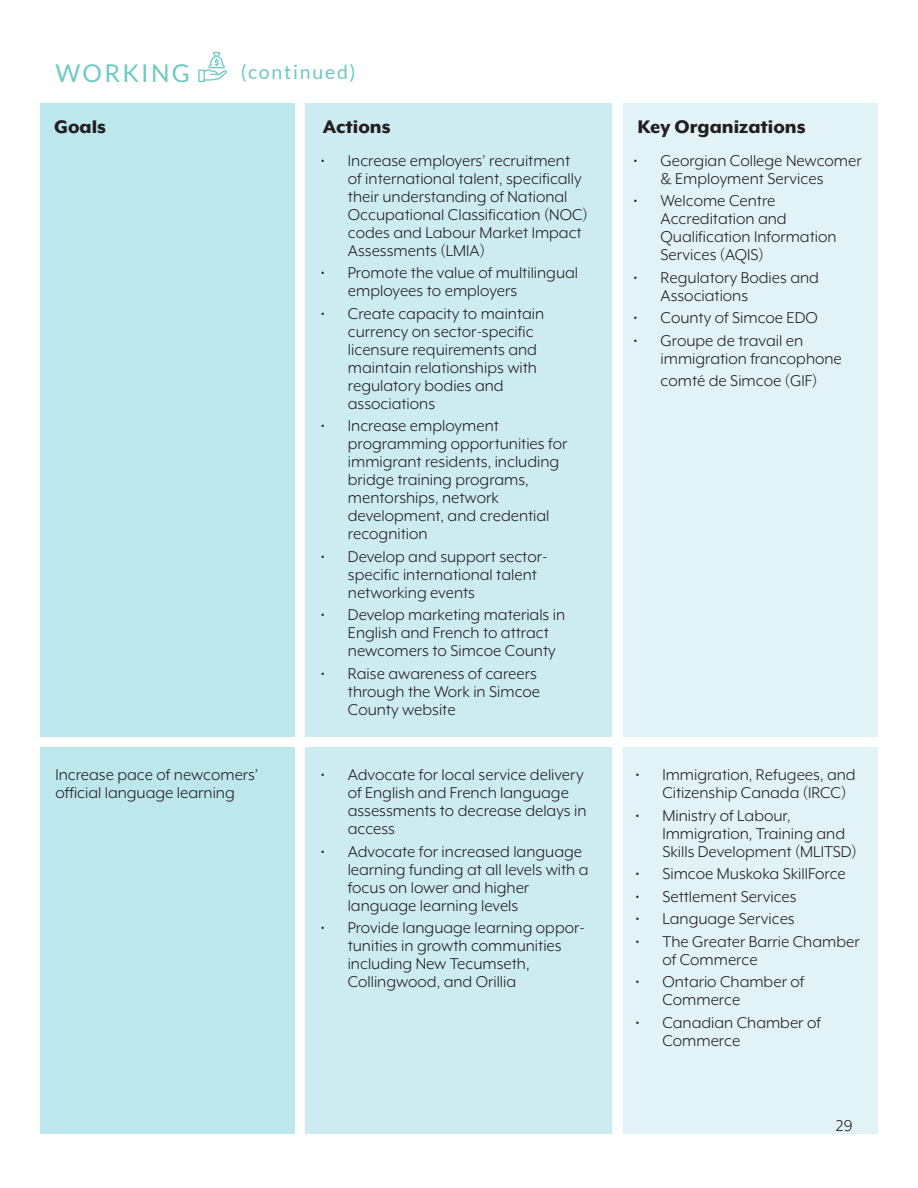
<style>
.page{position:relative;width:918px;height:1188px;background:#fff}
.page>*{position:absolute;margin:0;border:0;box-sizing:border-box;transform-origin:0 0}
.t1{font:24.45px "Lato";letter-spacing:.09em;color:#6dc9c4}
.t2{font:800 21px "Mr Eaves XL Mod OT";color:#231f20}
.t3{font:19.5px "Lato";letter-spacing:.09em;color:#6dc9c4}
.t4{font:18px/18px "Mr Eaves XL Mod OT";color:#231f20}
</style>
<div class="page">
<div style="left:41px;top:747px;width:254px;height:387px;background:#bce7ed"></div>
<div style="left:306px;top:747px;width:306px;height:387px;background:#cdecf2"></div>
<div style="left:623px;top:747px;width:254px;height:387px;background:#e1f3f7"></div>
<div style="left:41px;top:103px;width:254px;height:633px;background:#bce7ed"></div>
<div style="left:306px;top:103px;width:306px;height:633px;background:#cdecf2"></div>
<div style="left:623px;top:103px;width:254px;height:633px;background:#e1f3f7"></div>
<svg style="left:198px;top:52px;width:29px;height:30px"></svg>
<p class="t1" style="left:55px;top:60px;width:136px">WORKING</p>
<p class="t3" style="left:241px;top:61px;width:116px">(continued)</p>
<p class="t2" style="left:54px;top:117px;width:53px">Goals</p>
<p class="t2" style="left:323px;top:117px;width:69px">Actions</p>
<p class="t2" style="left:638px;top:117px;width:170px">Key Organizations</p>
<p class="t4" style="left:348px;top:151px;width:241px;text-indent:-27px">• Increase employers’ recruitment of international talent, specifically their understanding of National<br>Occupational Classification (NOC) codes and Labour Market Impact<br>Assessments (LMIA)</p>
<p class="t4" style="left:348px;top:264px;width:232px;text-indent:-27px">• Promote the value of multilingual employees to employers</p>
<p class="t4" style="left:321px;top:304px;width:225px">• Create capacity to maintain</p>
<p class="t4" style="left:348px;top:322px;width:187px">currency on sector-specific</p>
<p class="t4" style="left:348px;top:340px;width:191px">licensure requirements and</p>
<p class="t4" style="left:348px;top:358px;width:191px">maintain relationships with</p>
<p class="t4" style="left:348px;top:376px;width:157px">regulatory bodies and</p>
<p class="t4" style="left:348px;top:394px;width:89px">associations</p>
<p class="t4" style="left:321px;top:417px;width:180px">• Increase employment</p>
<p class="t4" style="left:348px;top:435px;width:221px">programming opportunities for</p>
<p class="t4" style="left:348px;top:453px;width:213px">immigrant residents, including bridge training programs,</p>
<p class="t4" style="left:348px;top:489px;width:152px">mentorships, network</p>
<p class="t4" style="left:348px;top:507px;width:203px">development, and credential</p>
<p class="t4" style="left:348px;top:525px;width:81px">recognition</p>
<p class="t4" style="left:321px;top:547px;width:228px">• Develop and support sector-</p>
<p class="t4" style="left:348px;top:565px;width:191px">specific international talent</p>
<p class="t4" style="left:348px;top:583px;width:129px">networking events</p>
<p class="t4" style="left:321px;top:606px;width:246px;text-align:center">• Develop marketing materials in<br>English and French to attract</p>
<p class="t4" style="left:348px;top:642px;width:209px">newcomers to Simcoe County</p>
<p class="t4" style="left:321px;top:664px;width:221px;text-align:right">• Raise awareness of careers through the Work in Simcoe</p>
<p class="t4" style="left:348px;top:700px;width:109px">County website</p>
<p class="t4" style="left:55px;top:766px;width:205px">Increase pace of newcomers’ official language learning</p>
<p class="t4" style="left:348px;top:766px;width:240px;text-indent:-27px">• Advocate for local service delivery of English and French language assessments to decrease delays in access</p>
<p class="t4" style="left:348px;top:843px;width:242px;text-indent:-27px">• Advocate for increased language learning funding at all levels with a focus on lower and higher</p>
<p class="t4" style="left:348px;top:897px;width:172px">language learning levels</p>
<p class="t4" style="left:348px;top:919px;width:238px;text-indent:-27px">• Provide language learning oppor&shy;tunities in growth communities including New Tecumseth,</p>
<p class="t4" style="left:348px;top:973px;width:170px">Collingwood, and Orillia</p>
<p class="t4" style="left:661px;top:151px;width:203px;text-indent:-27px">• Georgian College Newcomer &amp; Employment Services</p>
<p class="t4" style="left:634px;top:192px;width:143px">• Welcome Centre</p>
<p class="t4" style="left:661px;top:210px;width:128px">Accreditation and</p>
<p class="t4" style="left:661px;top:228px;width:178px">Qualification Information<br>Services (AQIS)</p>
<p class="t4" style="left:634px;top:268px;width:187px">• Regulatory Bodies and</p>
<p class="t4" style="left:661px;top:286px;width:89px">Associations</p>
<p class="t4" style="left:634px;top:309px;width:186px">• County of Simcoe EDO</p>
<p class="t4" style="left:634px;top:331px;width:171px">• Groupe de travail en</p>
<p class="t4" style="left:661px;top:347px;width:183px;line-height:22.5px">immigration francophone comté de Simcoe (GIF)</p>
<p class="t4" style="left:662px;top:766px;width:195px;text-indent:-27px">• Immigration, Refugees, and<br>Citizenship Canada (IRCC)</p>
<p class="t4" style="left:635px;top:807px;width:157px">• Ministry of Labour,</p>
<p class="t4" style="left:662px;top:825px;width:196px">Immigration, Training and<br>Skills Development (MLITSD)</p>
<p class="t4" style="left:635px;top:865px;width:212px">• Simcoe Muskoka SkillForce</p>
<p class="t4" style="left:635px;top:888px;width:163px">• Settlement Services</p>
<p class="t4" style="left:635px;top:910px;width:161px">• Language Services</p>
<p class="t4" style="left:662px;top:933px;width:199px;text-indent:-27px">• The Greater Barrie Chamber of Commerce</p>
<p class="t4" style="left:635px;top:973px;width:170px">• Ontario Chamber of</p>
<p class="t4" style="left:662px;top:991px;width:79px">Commerce</p>
<p class="t4" style="left:635px;top:1014px;width:187px">• Canadian Chamber of</p>
<p class="t4" style="left:662px;top:1032px;width:79px">Commerce</p>
<p class="t4" style="left:836px;top:1117px;width:18px">29</p>
</div>
